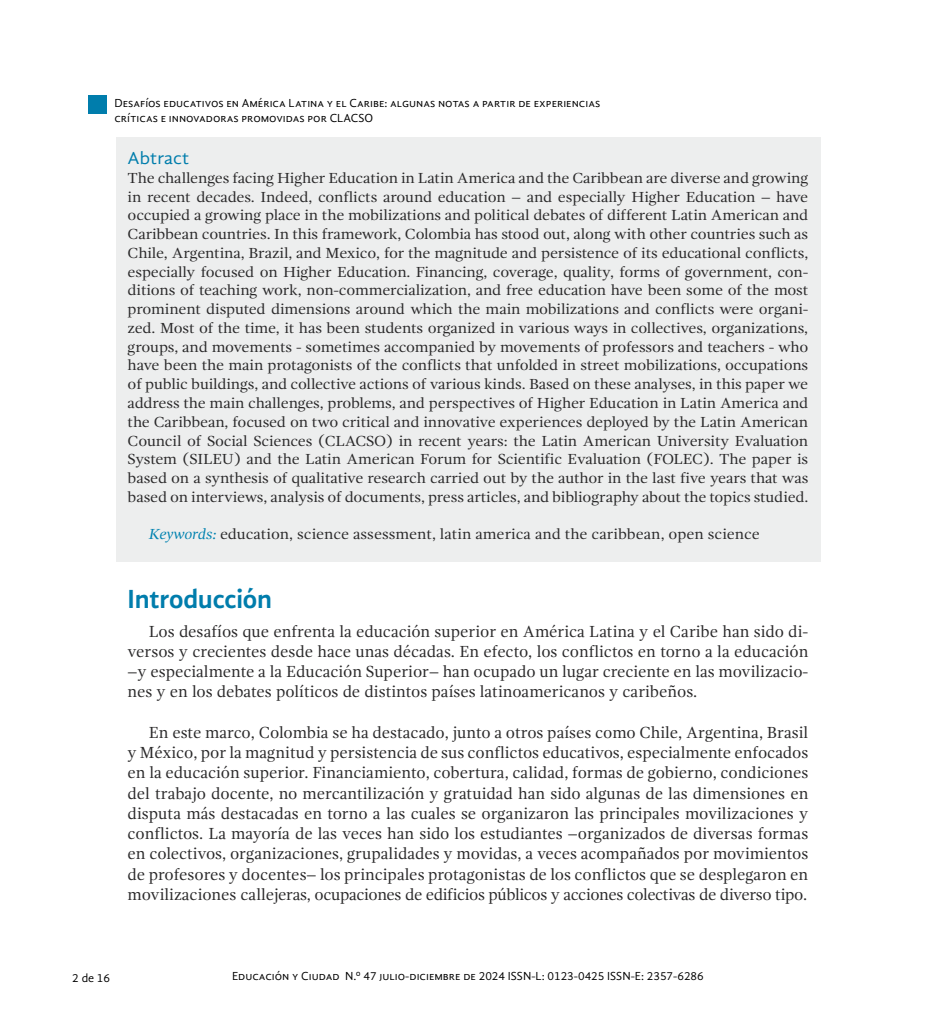
<style>
.page{position:relative;width:936px;height:1021px;background:#fff}
.page>*{position:absolute;margin:0;border:0;box-sizing:border-box;transform-origin:0 0}
.t1{font:700 27px "Gandhi Sans";letter-spacing:-.01em;color:#007dac}
.t2{font:18px "Gandhi Sans";color:#007dac;scale:1.06 1}
.t3{font:16.5px/20.2px "Gandhi Serif";letter-spacing:-.02em;color:#292829;text-align:justify}
.t4{font:15px/18.8px "Gandhi Serif";letter-spacing:-.01em;color:#292829;text-align:justify;scale:1.06 1}
.t5{font:12px/14.4px "Gandhi Sans";color:#000}
.s1{font-style:italic;color:#0082b0}
</style>
<div class="page">
<div style="left:89px;top:95px;width:18px;height:19px;background:#007dac"></div>
<div style="left:116px;top:137px;width:704px;height:424px;background:#edeeee"></div>
<p class="t5" style="left:114px;top:96px;width:487px">Desafíos educativos en América Latina y el Caribe: algunas notas a partir de experiencias críticas e innovadoras promovidas por CLACSO</p>
<p class="t2" style="left:128px;top:148px;width:60px">Abtract</p>
<p class="t4" style="left:128px;top:168px;width:643px">The challenges facing Higher Education in Latin America and the Caribbean are diverse and growing in recent decades. Indeed, conflicts around education – and especially Higher Education – have occupied a growing place in the mobilizations and political debates of different Latin American and Caribbean countries. In this framework, Colombia has stood out, along with other countries such as Chile, Argentina, Brazil, and Mexico, for the magnitude and persistence of its educational conflicts, especially focused on Higher Education. Financing, coverage, quality, forms of government, con&shy;ditions of teaching work, non-commercialization, and free education have been some of the most prominent disputed dimensions around which the main mobilizations and conflicts were organi&shy;zed. Most of the time, it has been students organized in various ways in collectives, organizations, groups, and movements - sometimes accompanied by movements of professors and teachers - who have been the main protagonists of the conflicts that unfolded in street mobilizations, occupations of public buildings, and collective actions of various kinds. Based on these analyses, in this paper we address the main challenges, problems, and perspectives of Higher Education in Latin America and the Caribbean, focused on two critical and innovative experiences deployed by the Latin American Council of Social Sciences (CLACSO) in recent years: the Latin American University Evaluation System (SILEU) and the Latin American Forum for Scientific Evaluation (FOLEC). The paper is based on a synthesis of qualitative research carried out by the author in the last five years that was based on interviews, analysis of documents, press articles, and bibliography about the topics studied.</p>
<p class="t4" style="left:149px;top:525px;width:577px"><span class="s1">Keywords:</span> education, science assessment, latin america and the caribbean, open science</p>
<h1 class="t1" style="left:128px;top:583px;width:146px">Introducción</h1>
<p class="t3" style="left:128px;top:621px;width:682px;text-indent:21px">Los desafíos que enfrenta la educación superior en América Latina y el Caribe han sido di&shy;versos y crecientes desde hace unas décadas. En efecto, los conflictos en torno a la educación –y especialmente a la Educación Superior– han ocupado un lugar creciente en las movilizacio&shy;nes y en los debates políticos de distintos países latinoamericanos y caribeños.</p>
<p class="t3" style="left:128px;top:722px;width:682px;text-indent:21px">En este marco, Colombia se ha destacado, junto a otros países como Chile, Argentina, Brasil y México, por la magnitud y persistencia de sus conflictos educativos, especialmente enfocados en la educación superior. Financiamiento, cobertura, calidad, formas de gobierno, condiciones del trabajo docente, no mercantilización y gratuidad han sido algunas de las dimensiones en disputa más destacadas en torno a las cuales se organizaron las principales movilizaciones y conflictos. La mayoría de las veces han sido los estudiantes –organizados de diversas formas en colectivos, organizaciones, grupalidades y movidas, a veces acompañados por movimientos de profesores y docentes– los principales protagonistas de los conflictos que se desplegaron en movilizaciones callejeras, ocupaciones de edificios públicos y acciones colectivas de diverso tipo.</p>
<p class="t5" style="left:72px;top:971px;width:39px">2 de 16</p>
<p class="t5" style="left:232px;top:968px;width:473px">Educación y Ciudad N.º 47 julio-diciembre de 2024 ISSN-L: 0123-0425 ISSN-E: 2357-6286</p>
</div>
